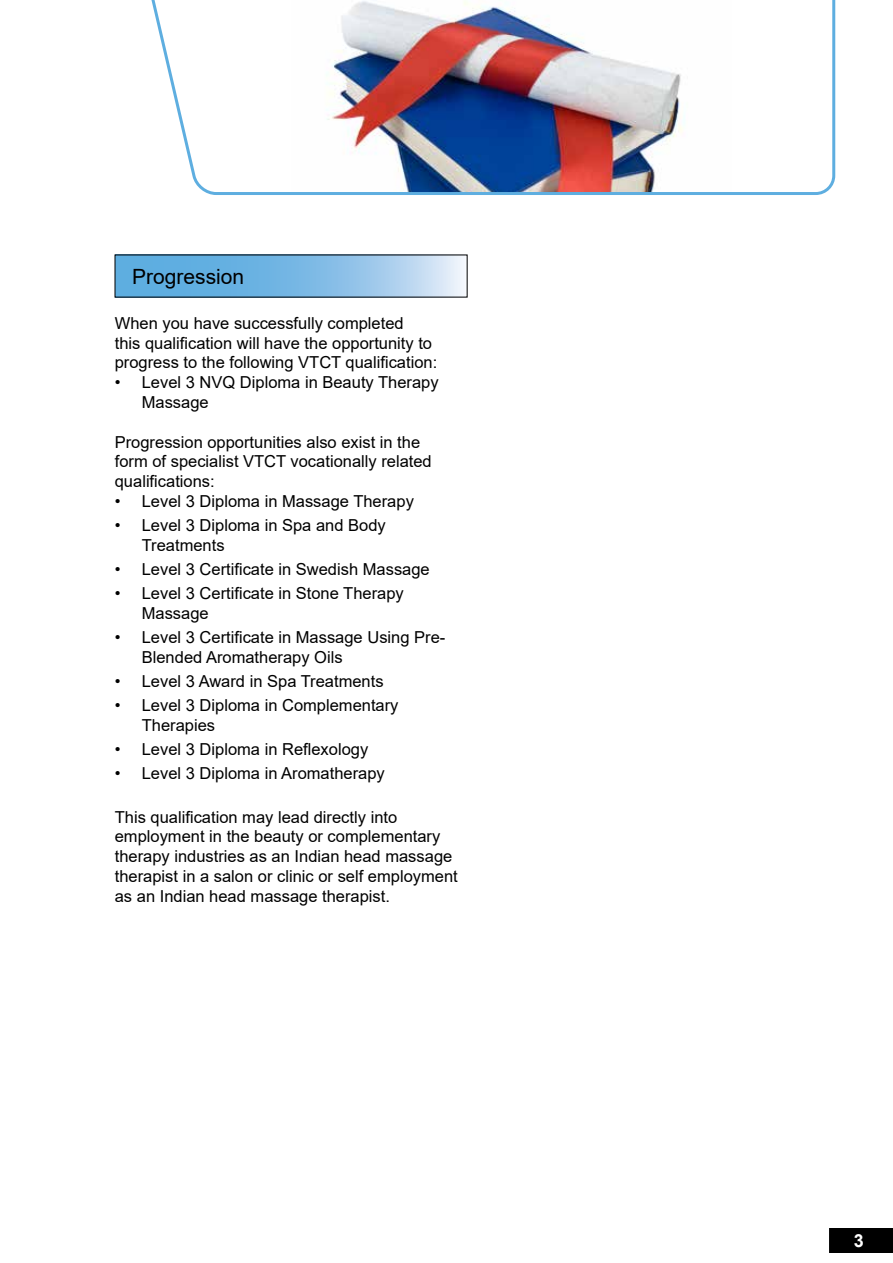
<style>
.page{position:relative;width:893px;height:1263px;background:#fff}
.page>*{position:absolute;margin:0;border:0;box-sizing:border-box;transform-origin:0 0}
.t1{font:21px "Arial";color:#000}
.t2{font:700 18px "Arial";color:#fff}
.t3{font:16.5px/19.8px "Arial";color:#000}
</style>
<div class="page">
<svg style="left:117px;top:257px;width:347px;height:38px;background:#85bfe7"></svg>
<div style="left:829px;top:1228px;width:64px;height:25px;background:#000"></div>
<img style="left:151px;top:0;width:685px;height:195px">
<p class="t1" style="left:132px;top:262px;width:114px">Progression</p>
<p class="t3" style="left:115px;top:313px;width:324px">When you have successfully completed<br>this qualification will have the opportunity to progress to the following VTCT qualification:</p>
<p class="t3" style="left:142px;top:372px;width:298px;text-indent:-27px">• Level 3 NVQ Diploma in Beauty Therapy<br>Massage</p>
<p class="t3" style="left:115px;top:432px;width:318px">Progression opportunities also exist in the form of specialist VTCT vocationally related qualifications:</p>
<p class="t3" style="left:115px;top:491px;width:301px">• Level 3 Diploma in Massage Therapy</p>
<p class="t3" style="left:142px;top:515px;width:245px;text-indent:-27px">• Level 3 Diploma in Spa and Body<br>Treatments</p>
<p class="t3" style="left:115px;top:559px;width:316px">• Level 3 Certificate in Swedish Massage</p>
<p class="t3" style="left:142px;top:583px;width:264px;text-indent:-27px">• Level 3 Certificate in Stone Therapy<br>Massage</p>
<p class="t3" style="left:142px;top:627px;width:305px;text-indent:-27px">• Level 3 Certificate in Massage Using Pre-<br>Blended Aromatherapy Oils</p>
<p class="t3" style="left:115px;top:671px;width:270px">• Level 3 Award in Spa Treatments</p>
<p class="t3" style="left:142px;top:695px;width:258px;text-indent:-27px">• Level 3 Diploma in Complementary<br>Therapies</p>
<p class="t3" style="left:115px;top:739px;width:255px">• Level 3 Diploma in Reflexology</p>
<p class="t3" style="left:115px;top:763px;width:272px">• Level 3 Diploma in Aromatherapy</p>
<p class="t3" style="left:115px;top:807px;width:344px">This qualification may lead directly into employment in the beauty or complementary therapy industries as an Indian head massage therapist in a salon or clinic or self employment as an Indian head massage therapist.</p>
<p class="t2" style="left:854px;top:1228px;width:12px">3</p>
</div>
